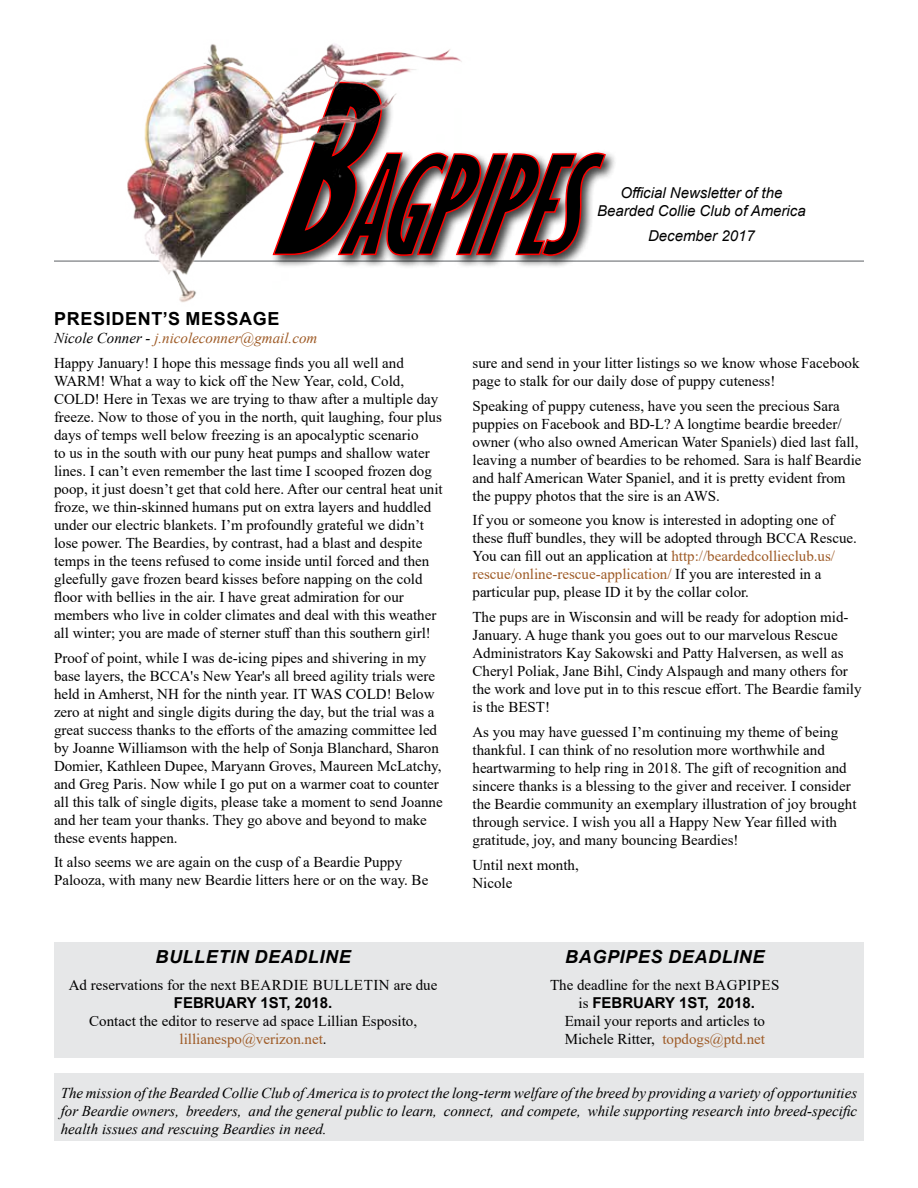
<style>
.page{position:relative;width:918px;height:1188px;background:#fff}
.page>*{position:absolute;margin:0;border:0;box-sizing:border-box;transform-origin:0 0}
.t1{font:italic 700 18px "Arial";letter-spacing:.035em;color:#000}
.t2{font:700 18px "Arial";letter-spacing:.035em;color:#000}
.t3{font:15px/18px "Times New Roman";color:#000}
.t4{font:italic 15px/18px "Times New Roman";color:#000;text-align:justify}
.t5{font:italic 15px/18px "Arial";color:#000;text-align:center}
.t6{font:700 15px "Arial";color:#000}
.s1{font-style:italic}
.s2{font-style:italic;color:#9e5a25}
.s3{color:#9e5a25}
.s4{font-family:"Times New Roman";font-weight:400}
</style>
<div class="page">
<div style="left:54px;top:1074px;width:810px;height:67px;background:#e6e7e8"></div>
<div style="left:54px;top:942px;width:810px;height:116px;background:#e6e7e8"></div>
<hr style="left:54px;top:260px;width:810px;height:2px;background:#939598">
<div style="left:270px;top:78px;width:348px;height:191px;background:#000;opacity:.75"></div>
<svg style="left:471px;top:81px;width:136px;height:176px"></svg>
<img style="left:125px;top:44px;width:346px;height:258px">
<p class="t2" style="left:54px;top:306px;width:227px">PRESIDENT’S MESSAGE</p>
<p class="t3" style="left:54px;top:325px;width:351px;line-height:24.8px"><span class="s1">Nicole Conner -</span> <span class="s2">j.nicoleconner@gmail.com<br></span>Happy January! I hope this message finds you all well and</p>
<p class="t3" style="left:54px;top:371px;width:390px">WARM! What a way to kick off the New Year, cold, Cold, COLD! Here in Texas we are trying to thaw after a multiple day freeze. Now to those of you in the north, quit laughing, four plus days of temps well below freezing is an apocalyptic scenario<br>to us in the south with our puny heat pumps and shallow water lines. I can’t even remember the last time I scooped frozen dog poop, it just doesn’t get that cold here. After our central heat unit froze, we thin-skinned humans put on extra layers and huddled under our electric blankets. I’m profoundly grateful we didn’t lose power. The Beardies, by contrast, had a blast and despite temps in the teens refused to come inside until forced and then gleefully gave frozen beard kisses before napping on the cold floor with bellies in the air. I have great admiration for our members who live in colder climates and deal with this weather all winter; you are made of sterner stuff than this southern girl!</p>
<p class="t3" style="left:54px;top:648px;width:390px">Proof of point, while I was de-icing pipes and shivering in my base layers, the BCCA's New Year's all breed agility trials were held in Amherst, NH for the ninth year. IT WAS COLD! Below zero at night and single digits during the day, but the trial was a great success thanks to the efforts of the amazing committee led by Joanne Williamson with the help of Sonja Blanchard, Sharon Domier, Kathleen Dupee, Maryann Groves, Maureen McLatchy, and Greg Paris. Now while I go put on a warmer coat to counter all this talk of single digits, please take a moment to send Joanne and her team your thanks. They go above and beyond to make these events happen.</p>
<p class="t3" style="left:54px;top:853px;width:376px">It also seems we are again on the cusp of a Beardie Puppy<br>Palooza, with many new Beardie litters here or on the way. Be</p>
<p class="t1" style="left:155px;top:945px;width:197px">BULLETIN DEADLINE</p>
<p class="t3" style="left:69px;top:976px;width:193px">Ad reservations for the next Beardie</p>
<p class="t3" style="left:313px;top:976px;width:21px">Bulletin</p>
<p class="t3" style="left:394px;top:976px;width:45px">are due</p>
<p class="t6" style="left:174px;top:992px;width:160px">FEBRUARY 1ST, 2018.</p>
<p class="t3" style="left:89px;top:1012px;width:329px;text-align:center">Contact the editor to reserve ad space Lillian Esposito, <span class="s3">lillianespo@verizon.net</span>.</p>
<p class="t5" style="left:597px;top:184px;width:210px">Official Newsletter of the<br>Bearded Collie Club of America</p>
<p class="t5" style="left:648px;top:227px;width:108px">December 2017</p>
<p class="t3" style="left:472px;top:353px;width:389px">sure and send in your litter listings so we know whose Facebook page to stalk for our daily dose of puppy cuteness!</p>
<p class="t3" style="left:472px;top:396px;width:391px">Speaking of puppy cuteness, have you seen the precious Sara puppies on Facebook and BD-L? A longtime beardie breeder/ owner (who also owned American Water Spaniels) died last fall, leaving a number of beardies to be rehomed. Sara is half Beardie and half American Water Spaniel, and it is pretty evident from the puppy photos that the sire is an AWS.</p>
<p class="t3" style="left:472px;top:511px;width:386px">If you or someone you know is interested in adopting one of these fluff bundles, they will be adopted through BCCA Rescue.<br>You can fill out an application at <span class="s3">http://beardedcollieclub.us/ rescue/online-rescue-application/</span> If you are interested in a particular pup, please ID it by the collar color.</p>
<p class="t3" style="left:472px;top:608px;width:391px">The pups are in Wisconsin and will be ready for adoption mid-January. A huge thank you goes out to our marvelous Rescue Administrators Kay Sakowski and Patty Halversen, as well as Cheryl Poliak, Jane Bihl, Cindy Alspaugh and many others for the work and love put in to this rescue effort. The Beardie family is the BEST!</p>
<p class="t3" style="left:472px;top:722px;width:386px">As you may have guessed I’m continuing my theme of being thankful. I can think of no resolution more worthwhile and heartwarming to help ring in 2018. The gift of recognition and sincere thanks is a blessing to the giver and receiver. I consider the Beardie community an exemplary illustration of joy brought through service. I wish you all a Happy New Year filled with gratitude, joy, and many bouncing Beardies!</p>
<p class="t3" style="left:472px;top:855px;width:108px">Until next month,<br>Nicole</p>
<p class="t1" style="left:565px;top:945px;width:201px">BAGPIPES DEADLINE</p>
<p class="t3" style="left:550px;top:976px;width:176px">The deadline for the next Bagpipes</p>
<p class="t6" style="left:579px;top:992px;width:178px"><span class="s4">is</span> FEBRUARY 1ST, 2018.</p>
<p class="t3" style="left:565px;top:1012px;width:202px">Email your reports and articles to<br>Michele Ritter, <span class="s3">topdogs@ptd.net</span></p>
<p class="t4" style="left:61px;top:1084px;width:798px">The mission of the Bearded Collie Club of America is to protect the long-term welfare of the breed by providing a variety of opportunities for Beardie owners, breeders, and the general public to learn, connect, and compete, while supporting research into breed-specific health issues and rescuing Beardies in need.</p>
</div>
